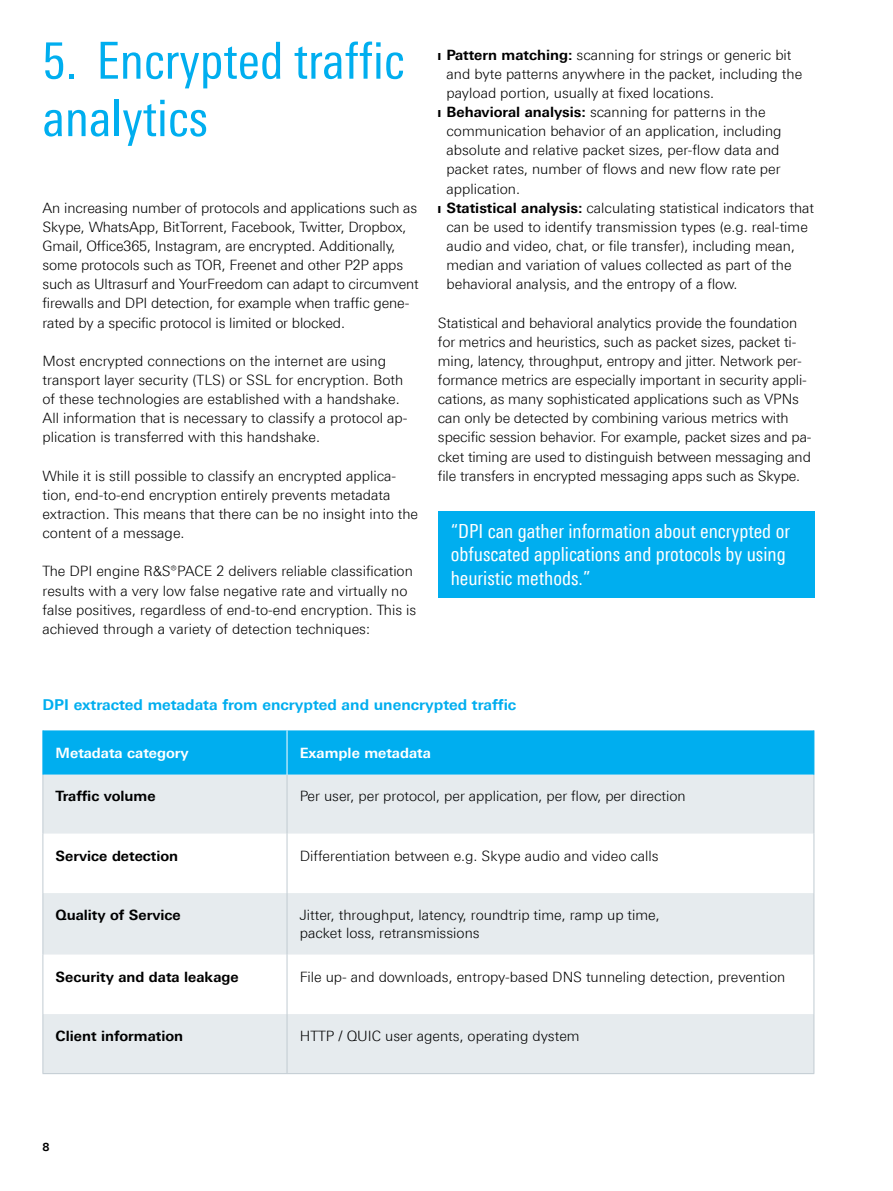
<style>
.page{position:relative;width:893px;height:1191px;background:#fff}
.page>*{position:absolute;margin:0;border:0;box-sizing:border-box;transform-origin:0 0}
.t1{font:51px/57.4px "Linotype Univers 420 Cn";color:#00aeef}
.t2{font:19.5px/23.4px "Linotype Univers 420 Cn";color:#fff}
.t3{font:700 15px "Linotype Univers 630";color:#00aeef}
.t4{font:300 14.25px/19.2px "Linotype Univers 330";color:#000}
.t5{font:700 14.25px "Linotype Univers 630";color:#000}
.t6{font:700 14.25px "Linotype Univers 630";color:#fff}
.t7{font:700 11.25px "Linotype Univers 630";color:#000}
.s1{font-family:"Linotype Univers 630";font-weight:700}
</style>
<div class="page">
<div style="left:438px;top:511px;width:376px;height:86px;background:#00aeef"></div>
<div style="left:44px;top:730px;width:770px;height:44px;background:#00aeef"></div>
<svg style="left:44px;top:774px;width:770px;height:299px;fill:#e6ebee"></svg>
<hr style="left:43px;top:730px;width:1px;height:44px;background:#00aeef">
<hr style="left:287px;top:774px;width:1px;height:59px;background:#c1cbd2">
<hr style="left:814px;top:774px;width:1px;height:59px;background:#c1cbd2">
<hr style="left:43px;top:833px;width:1px;height:60px;background:#c1cbd2">
<hr style="left:287px;top:833px;width:1px;height:60px;background:#c1cbd2">
<hr style="left:814px;top:833px;width:1px;height:60px;background:#c1cbd2">
<hr style="left:287px;top:893px;width:1px;height:61px;background:#c1cbd2">
<hr style="left:814px;top:893px;width:1px;height:61px;background:#c1cbd2">
<hr style="left:43px;top:954px;width:1px;height:60px;background:#c1cbd2">
<hr style="left:287px;top:954px;width:1px;height:60px;background:#c1cbd2">
<hr style="left:814px;top:954px;width:1px;height:60px;background:#c1cbd2">
<hr style="left:43px;top:1014px;width:1px;height:59px;background:#c1cbd2">
<hr style="left:287px;top:1014px;width:1px;height:59px;background:#c1cbd2">
<hr style="left:814px;top:1014px;width:1px;height:59px;background:#c1cbd2">
<hr style="left:43px;top:1073px;width:244px;height:1px;background:#c1cbd2">
<hr style="left:287px;top:1073px;width:527px;height:1px;background:#c1cbd2">
<hr style="left:43px;top:893px;width:1px;height:61px;background:#c1cbd2">
<hr style="left:287px;top:730px;width:1px;height:44px;background:#fff">
<hr style="left:814px;top:730px;width:1px;height:44px;background:#00aeef">
<hr style="left:43px;top:774px;width:1px;height:59px;background:#c1cbd2">
<h1 class="t1" style="left:43px;top:32px;width:363px">5. Encrypted traffic analytics</h1>
<p class="t4" style="left:43px;top:198px;width:378px">An increasing number of protocols and applications such as Skype, WhatsApp, BitTorrent, Facebook, Twitter, Dropbox, Gmail, Office365, Instagram, are encrypted. Additionally, some protocols such as TOR, Freenet and other P2P apps such as Ultrasurf and YourFreedom can adapt to circumvent firewalls and DPI detection, for example when traffic gene&shy;rated by a specific protocol is limited or blocked.</p>
<p class="t4" style="left:43px;top:351px;width:366px">Most encrypted connections on the internet are using transport layer security (TLS) or SSL for encryption. Both of these technologies are established with a handshake.<br>All information that is necessary to classify a protocol ap&shy;plication is transferred with this handshake.</p>
<p class="t4" style="left:43px;top:466px;width:377px">While it is still possible to classify an encrypted applica&shy;tion, end-to-end encryption entirely prevents metadata extraction. This means that there can be no insight into the content of a message.</p>
<p class="t4" style="left:43px;top:561px;width:375px">The DPI engine R&amp;S®PACE 2 delivers reliable classification results with a very low false negative rate and virtually no false positives, regardless of end-to-end encryption. This is achieved through a variety of detection techniques:</p>
<p class="t4" style="left:438px;top:45px;width:355px">❙ <span class="s1">Pattern matching:</span> scanning for strings or generic bit</p>
<p class="t4" style="left:446px;top:64px;width:357px">and byte patterns anywhere in the packet, including the</p>
<p class="t4" style="left:446px;top:83px;width:269px">payload portion, usually at fixed locations.</p>
<p class="t4" style="left:438px;top:102px;width:329px">❙ <span class="s1">Behavioral analysis:</span> scanning for patterns in the</p>
<p class="t4" style="left:446px;top:121px;width:337px">communication behavior of an application, including</p>
<p class="t4" style="left:446px;top:140px;width:335px">absolute and relative packet sizes, per-flow data and</p>
<p class="t4" style="left:446px;top:160px;width:336px">packet rates, number of flows and new flow rate per</p>
<p class="t4" style="left:446px;top:179px;width:75px">application.</p>
<p class="t4" style="left:438px;top:198px;width:378px">❙ <span class="s1">Statistical analysis:</span> calculating statistical indicators that</p>
<p class="t4" style="left:446px;top:217px;width:363px">can be used to identify transmission types (e.g. real-time</p>
<p class="t4" style="left:446px;top:236px;width:350px">audio and video, chat, or file transfer), including mean,</p>
<p class="t4" style="left:446px;top:255px;width:347px">median and variation of values collected as part of the</p>
<p class="t4" style="left:446px;top:274px;width:293px">behavioral analysis, and the entropy of a flow.</p>
<p class="t4" style="left:438px;top:313px;width:375px">Statistical and behavioral analytics provide the foundation for metrics and heuristics, such as packet sizes, packet ti&shy;ming, latency, throughput, entropy and jitter. Network per&shy;formance metrics are especially important in security appli&shy;cations, as many sophisticated applications such as VPNs can only be detected by combining various metrics with specific session behavior. For example, packet sizes and pa&shy;cket timing are used to distinguish between messaging and file transfers in encrypted messaging apps such as Skype.</p>
<h2 class="t2" style="left:451px;top:519px;width:341px">“DPI can gather information about encrypted or obfuscated applications and protocols by using heuristic methods.”</h2>
<p class="t3" style="left:43px;top:696px;width:475px">DPI extracted metadata from encrypted and unencrypted traffic</p>
<p class="t6" style="left:56px;top:744px;width:135px">Metadata category</p>
<p class="t6" style="left:300px;top:744px;width:133px">Example metadata</p>
<p class="t5" style="left:56px;top:787px;width:101px">Traffic volume</p>
<p class="t4" style="left:300px;top:786px;width:388px">Per user, per protocol, per application, per flow, per direction</p>
<p class="t5" style="left:56px;top:847px;width:124px">Service detection</p>
<p class="t4" style="left:300px;top:846px;width:360px">Differentiation between e.g. Skype audio and video calls</p>
<p class="t5" style="left:56px;top:906px;width:127px">Quality of Service</p>
<p class="t4" style="left:300px;top:906px;width:362px;line-height:17.1px">Jitter, throughput, latency, roundtrip time, ramp up time, packet loss, retransmissions</p>
<p class="t5" style="left:56px;top:968px;width:185px">Security and data leakage</p>
<p class="t4" style="left:300px;top:967px;width:487px">File up- and downloads, entropy-based DNS tunneling detection, prevention</p>
<p class="t5" style="left:56px;top:1027px;width:129px">Client information</p>
<p class="t4" style="left:300px;top:1026px;width:281px">HTTP / QUIC user agents, operating dystem</p>
<p class="t7" style="left:43px;top:1139px;width:9px">8</p>
</div>
